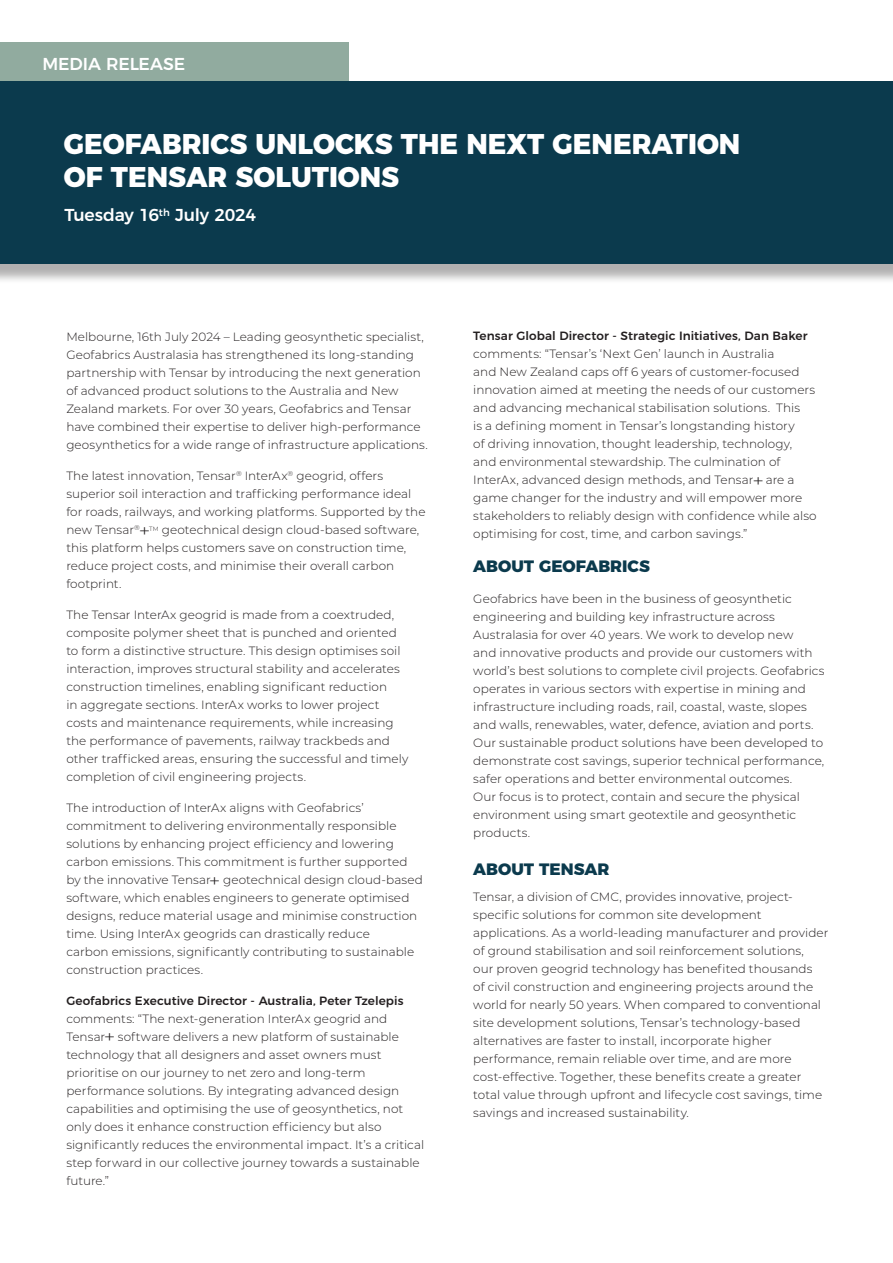
<style>
.page{position:relative;width:893px;height:1263px;background:#fff}
.page>*{position:absolute;margin:0;border:0;box-sizing:border-box;transform-origin:0 0}
.Header_-_tech_sheet{font:800 28.5px/33px "Montserrat";color:#fff;scale:.96 1}
.Intro_Text_-_tech_sheet{font:300 17.55px "Montserrat";color:#231f20;scale:1.16 1}
.Subhead_2_-_tech_sheet{font:500 17.25px "Montserrat";letter-spacing:-.01em;color:#fff}
.Intro_Text_-_tech_sheet-2{font:800 16.5px "Montserrat";color:#0b3a4d}
.Intro_Text_-_tech_sheet-3{font:300 12px/18px "Montserrat";letter-spacing:.005em;color:#231f20}
.s1{font-weight:500}
</style>
<div class="page">
<div style="left:0;top:85px;width:893px;height:200px;background:#231f20;opacity:.35"></div>
<div style="left:0;top:81px;width:893px;height:183px;background:#0b3a4d"></div>
<div style="left:0;top:43px;width:349px;height:38px;background:#91ab9f"></div>
<p class="Subhead_2_-_tech_sheet" style="left:43px;top:50px;width:144px">MEDIA RELEASE</p>
<p class="Header_-_tech_sheet" style="left:64px;top:125px;width:706px">GEOFABRICS UNLOCKS THE NEXT GENERATION<br>OF TENSAR SOLUTIONS</p>
<p class="Subhead_2_-_tech_sheet" style="left:65px;top:201px;width:193px">Tuesday 16<sup>th</sup> July 2024</p>
<p class="Intro_Text_-_tech_sheet-3" style="left:66px;top:328px;width:363px">Melbourne, 16th July 2024 – Leading geosynthetic specialist, Geofabrics Australasia has strengthened its long-standing partnership with Tensar by introducing the next generation of advanced product solutions to the Australia and New Zealand markets. For over 30 years, Geofabrics and Tensar have combined their expertise to deliver high-performance geosynthetics for a wide range of infrastructure applications.</p>
<p class="Intro_Text_-_tech_sheet-3" style="left:66px;top:466px;width:361px">The latest innovation, Tensar<sup>®</sup> InterAx<sup>®</sup> geogrid, offers superior soil interaction and trafficking performance ideal for roads, railways, and working platforms. Supported by the new Tensar<sup>®</sup> <sup>TM</sup> geotechnical design cloud-based software, this platform helps customers save on construction time, reduce project costs, and minimise their overall carbon footprint.</p>
<p class="Intro_Text_-_tech_sheet-3" style="left:66px;top:605px;width:344px">The Tensar InterAx geogrid is made from a coextruded, composite polymer sheet that is punched and oriented to form a distinctive structure. This design optimises soil interaction, improves structural stability and accelerates construction timelines, enabling significant reduction<br>in aggregate sections. InterAx works to lower project costs and maintenance requirements, while increasing the performance of pavements, railway trackbeds and other trafficked areas, ensuring the successful and timely completion of civil engineering projects.</p>
<p class="Intro_Text_-_tech_sheet-3" style="left:66px;top:798px;width:358px">The introduction of InterAx aligns with Geofabrics’ commitment to delivering environmentally responsible solutions by enhancing project efficiency and lowering carbon emissions. This commitment is further supported by the innovative Tensar geotechnical design cloud-based software, which enables engineers to generate optimised designs, reduce material usage and minimise construction time. Using InterAx geogrids can drastically reduce<br>carbon emissions, significantly contributing to sustainable construction practices.</p>
<p class="Intro_Text_-_tech_sheet-3" style="left:66px;top:991px;width:359px"><span class="s1">Geofabrics Executive Director - Australia, Peter Tzelepis </span>comments: “The next-generation InterAx geogrid and Tensar software delivers a new platform of sustainable technology that all designers and asset owners must prioritise on our journey to net zero and long-term performance solutions. By integrating advanced design capabilities and optimising the use of geosynthetics, not only does it enhance construction efficiency but also significantly reduces the environmental impact. It’s a critical step forward in our collective journey towards a sustainable future.”</p>
<p class="Intro_Text_-_tech_sheet" style="left:139px;top:518px;width:12px">+</p>
<p class="Intro_Text_-_tech_sheet" style="left:209px;top:868px;width:12px">+</p>
<p class="Intro_Text_-_tech_sheet" style="left:104px;top:1025px;width:12px">+</p>
<p class="Intro_Text_-_tech_sheet-3" style="left:473px;top:327px;width:345px"><span class="s1">Tensar Global Director - Strategic Initiatives, Dan Baker </span>comments: “Tensar’s ‘Next Gen’ launch in Australia<br>and New Zealand caps off 6 years of customer-focused innovation aimed at meeting the needs of our customers and advancing mechanical stabilisation solutions. This<br>is a defining moment in Tensar’s longstanding history<br>of driving innovation, thought leadership, technology, and environmental stewardship. The culmination of InterAx, advanced design methods, and Tensar are a game changer for the industry and will empower more stakeholders to reliably design with confidence while also optimising for cost, time, and carbon savings.”</p>
<p class="Intro_Text_-_tech_sheet-2" style="left:473px;top:553px;width:178px">ABOUT GEOFABRICS</p>
<p class="Intro_Text_-_tech_sheet-3" style="left:473px;top:589px;width:353px">Geofabrics have been in the business of geosynthetic engineering and building key infrastructure across Australasia for over 40 years. We work to develop new<br>and innovative products and provide our customers with world’s best solutions to complete civil projects. Geofabrics operates in various sectors with expertise in mining and infrastructure including roads, rail, coastal, waste, slopes and walls, renewables, water, defence, aviation and ports.<br>Our sustainable product solutions have been developed to demonstrate cost savings, superior technical performance, safer operations and better environmental outcomes.<br>Our focus is to protect, contain and secure the physical environment using smart geotextile and geosynthetic products.</p>
<p class="Intro_Text_-_tech_sheet-2" style="left:473px;top:855px;width:138px">ABOUT TENSAR</p>
<p class="Intro_Text_-_tech_sheet-3" style="left:473px;top:888px;width:357px">Tensar, a division of CMC, provides innovative, project&shy;specific solutions for common site development applications. As a world-leading manufacturer and provider of ground stabilisation and soil reinforcement solutions,<br>our proven geogrid technology has benefited thousands<br>of civil construction and engineering projects around the world for nearly 50 years. When compared to conventional site development solutions, Tensar’s technology-based alternatives are faster to install, incorporate higher performance, remain reliable over time, and are more cost-effective. Together, these benefits create a greater total value through upfront and lifecycle cost savings, time savings and increased sustainability.</p>
<p class="Intro_Text_-_tech_sheet" style="left:752px;top:469px;width:12px">+</p>
</div>
